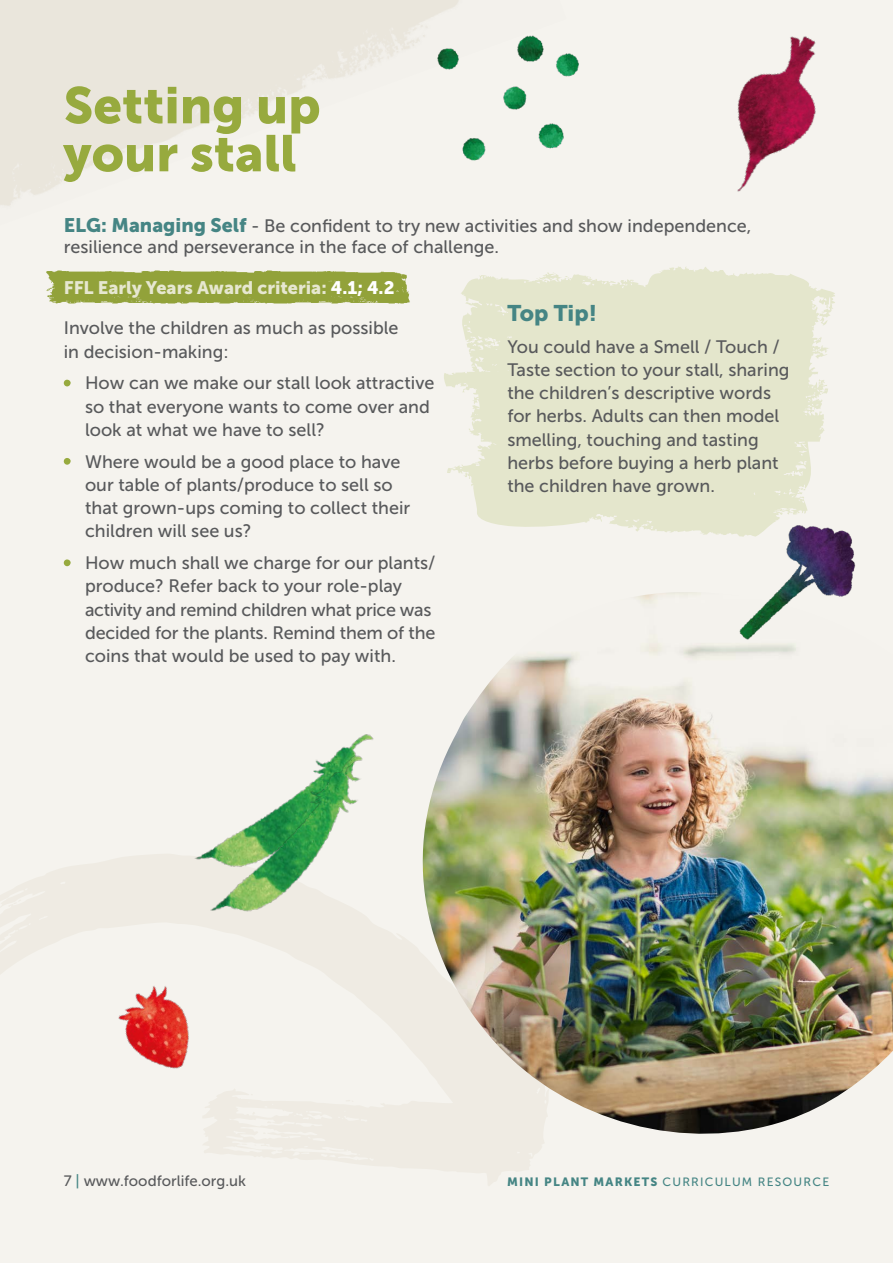
<style>
.page{position:relative;width:893px;height:1263px;background:#f5f3ee}
.page>*{position:absolute;margin:0;border:0;box-sizing:border-box;transform-origin:0 0}
.t1{font:51px/48px "Museo Sans 900";color:#97aa3e}
.t2{font:22.5px "Museo Sans 900";color:#458584}
.t3{font:18px/23.2px "Museo Sans 500";color:#58595b}
.t4{font:18px "Museo Sans 900";color:#e6e7d0}
.t5{font:15px "Museo Sans 500";color:#58595b}
.t6{font:12px "Museo Sans 500";letter-spacing:.1em;color:#458584}
.s1{font-family:"Museo Sans 900";font-size:19.5px;color:#458584}
.s2{color:#fff}
.s3{color:#458584}
.s4{font-family:"Museo Sans 900"}
</style>
<div class="page">
<svg style="left:444px;top:372px;width:367px;height:163px;fill:#e4e6cc"></svg>
<svg style="left:460px;top:266px;width:375px;height:176px;background:#e6e7d0"></svg>
<svg style="left:0;top:854px;width:544px;height:331px"></svg>
<svg style="left:346px;top:1099px;width:8px;height:3px"></svg>
<svg style="left:241px;top:1143px;width:7px;height:2px"></svg>
<svg style="left:13px;top:899px;width:8px;height:5px"></svg>
<img style="left:168px;top:854px;width:229px;height:40px">
<img style="left:184px;top:734px;width:209px;height:187px">
<img style="left:373px;top:16px;width:206px;height:145px">
<img style="left:737px;top:36px;width:79px;height:156px">
<img style="left:714px;top:513px;width:142px;height:79px">
<img style="left:399px;top:592px;width:494px;height:548px">
<img style="left:46px;top:270px;width:364px;height:34px">
<svg style="left:64px;top:379px;width:7px;height:8px"></svg>
<svg style="left:64px;top:458px;width:7px;height:7px"></svg>
<svg style="left:64px;top:559px;width:7px;height:7px"></svg>
<p class="t1" style="left:64px;top:81px;width:258px">Setting up your stall</p>
<p class="t3" style="left:64px;top:215px;width:689px;line-height:21.6px"><span class="s1">ELG: Managing Self</span> - Be confident to try new activities and show independence, resilience and perseverance in the face of challenge.</p>
<p class="t4" style="left:64px;top:278px;width:332px">FFL Early Years Award criteria: <span class="s2">4.1; 4.2</span></p>
<p class="t3" style="left:64px;top:317px;width:336px">Involve the children as much as possible in decision-making:</p>
<p class="t3" style="left:85px;top:372px;width:351px">How can we make our stall look attractive so that everyone wants to come over and look at what we have to sell?</p>
<p class="t3" style="left:85px;top:450px;width:327px">Where would be a good place to have our table of plants/produce to sell so that grown-ups coming to collect their children will see us?</p>
<p class="t3" style="left:85px;top:551px;width:352px">How much shall we charge for our plants/ produce? Refer back to your role-play activity and remind children what price was decided for the plants. Remind them of the coins that would be used to pay with.</p>
<p class="t2" style="left:507px;top:300px;width:91px">Top Tip!</p>
<p class="t3" style="left:507px;top:335px;width:284px">You could have a Smell / Touch /<br>Taste section to your stall, sharing the children’s descriptive words for herbs. Adults can then model smelling, touching and tasting herbs before buying a herb plant the children have grown.</p>
<p class="t5" style="left:64px;top:1173px;width:184px">7 <span class="s3">|</span> www.foodforlife.org.uk</p>
<p class="t6" style="left:507px;top:1176px;width:324px"><span class="s4">MINI PLANT MARKETS</span> CURRICULUM RESOURCE</p>
</div>
